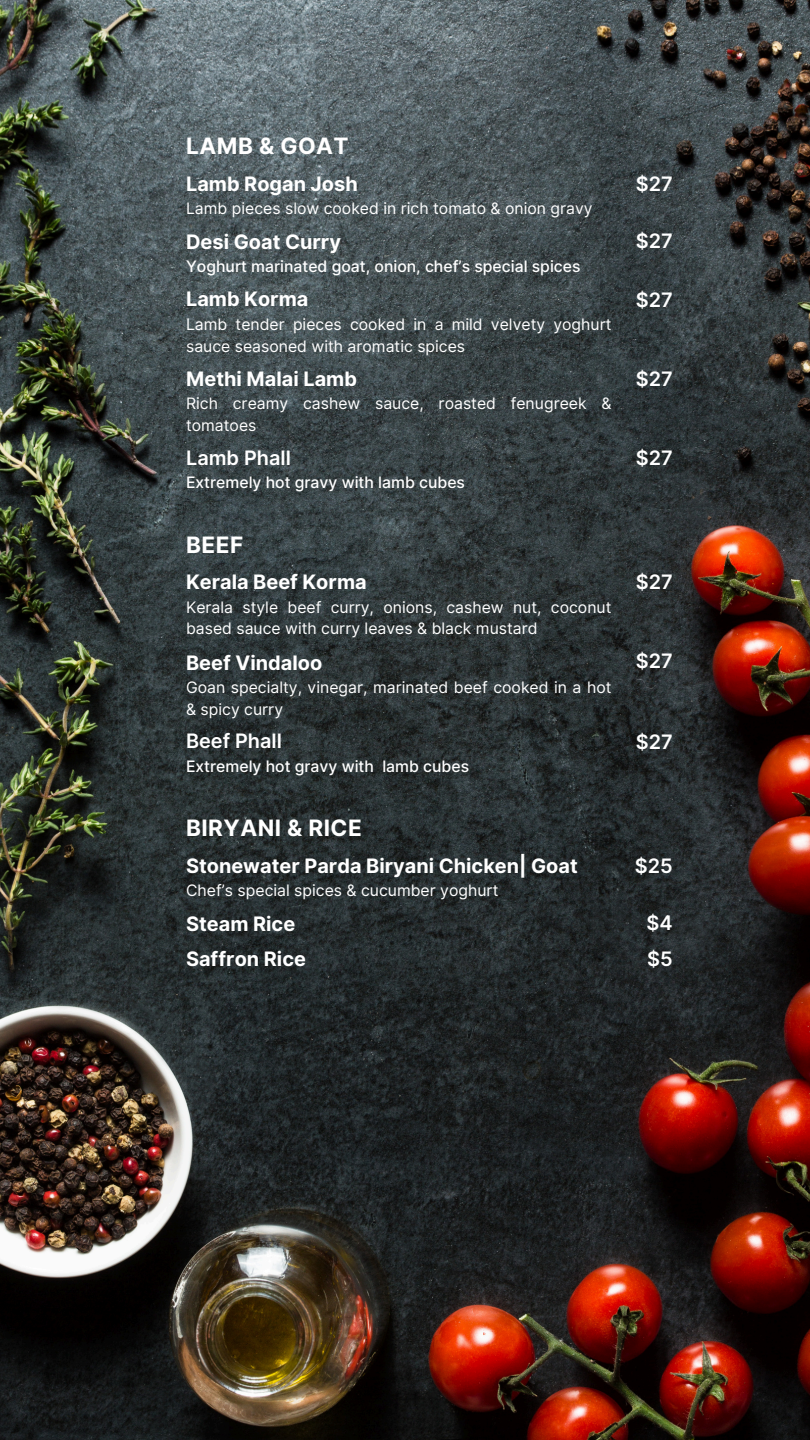
<style>
.page{position:relative;width:810px;height:1440px;background:#fff}
.page>*{position:absolute;margin:0;border:0;box-sizing:border-box;transform-origin:0 0}
.t1{font:700 22.6px "Inter";letter-spacing:.02em;color:#fff}
.t2{font:700 19.9px "Inter";color:#fff}
.t3{font:600 19.9px "Inter";color:#fff}
.t4{font:15.8px/21.8px "Inter";color:#fff}
.t5{font:500 15.8px "Inter";color:#fff}
</style>
<div class="page">
<img style="left:0;top:0;width:810px;height:1440px">
<h1 class="t1" style="left:186px;top:133px;width:164px">LAMB &amp; GOAT</h1>
<h2 class="t2" style="left:186px;top:171px;width:173px">Lamb Rogan Josh</h2>
<h2 class="t3" style="left:636px;top:171px;width:38px">$27</h2>
<p class="t4" style="left:186px;top:197px;width:408px">Lamb pieces slow cooked in rich tomato &amp; onion gravy</p>
<h2 class="t2" style="left:186px;top:230px;width:157px">Desi Goat Curry</h2>
<h2 class="t3" style="left:636px;top:229px;width:38px">$27</h2>
<h3 class="t5" style="left:186px;top:257px;width:396px">Yoghurt marinated goat, onion, chef’s special spices</h3>
<h2 class="t2" style="left:186px;top:287px;width:124px">Lamb Korma</h2>
<h2 class="t3" style="left:636px;top:287px;width:38px">$27</h2>
<p class="t4" style="left:186px;top:313px;width:427px">Lamb tender pieces cooked in a mild velvety yoghurt sauce seasoned with aromatic spices</p>
<h2 class="t2" style="left:186px;top:367px;width:172px">Methi Malai Lamb</h2>
<h2 class="t3" style="left:636px;top:367px;width:38px">$27</h2>
<p class="t4" style="left:186px;top:393px;width:427px">Rich creamy cashew sauce, roasted fenugreek &amp; tomatoes</p>
<h2 class="t3" style="left:186px;top:446px;width:106px">Lamb Phall</h2>
<h2 class="t3" style="left:636px;top:446px;width:38px">$27</h2>
<h3 class="t5" style="left:186px;top:473px;width:280px">Extremely hot gravy with lamb cubes</h3>
<h1 class="t1" style="left:186px;top:531px;width:59px">BEEF</h1>
<h2 class="t2" style="left:186px;top:570px;width:182px">Kerala Beef Korma</h2>
<h2 class="t3" style="left:636px;top:570px;width:38px">$27</h2>
<p class="t4" style="left:186px;top:596px;width:427px">Kerala style beef curry, onions, cashew nut, coconut based sauce with curry leaves &amp; black mustard</p>
<h2 class="t2" style="left:186px;top:650px;width:138px">Beef Vindaloo</h2>
<h2 class="t3" style="left:636px;top:649px;width:38px">$27</h2>
<p class="t4" style="left:186px;top:676px;width:427px">Goan specialty, vinegar, marinated beef cooked in a hot &amp; spicy curry</p>
<h2 class="t3" style="left:186px;top:729px;width:97px">Beef Phall</h2>
<h2 class="t3" style="left:636px;top:729px;width:38px">$27</h2>
<h3 class="t5" style="left:186px;top:757px;width:285px">Extremely hot gravy with lamb cubes</h3>
<h2 class="t1" style="left:186px;top:815px;width:177px">BIRYANI &amp; RICE</h2>
<p class="t2" style="left:186px;top:854px;width:393px">Stonewater Parda Biryani Chicken| Goat</p>
<h2 class="t3" style="left:635px;top:854px;width:39px">$25</h2>
<h2 class="t4" style="left:186px;top:880px;width:314px">Chef’s special spices &amp; cucumber yoghurt</h2>
<h2 class="t2" style="left:186px;top:912px;width:111px">Steam Rice</h2>
<h2 class="t3" style="left:647px;top:911px;width:28px">$4</h2>
<h1 class="t2" style="left:186px;top:947px;width:121px">Saffron Rice</h1>
<h2 class="t3" style="left:647px;top:947px;width:27px">$5</h2>
</div>
